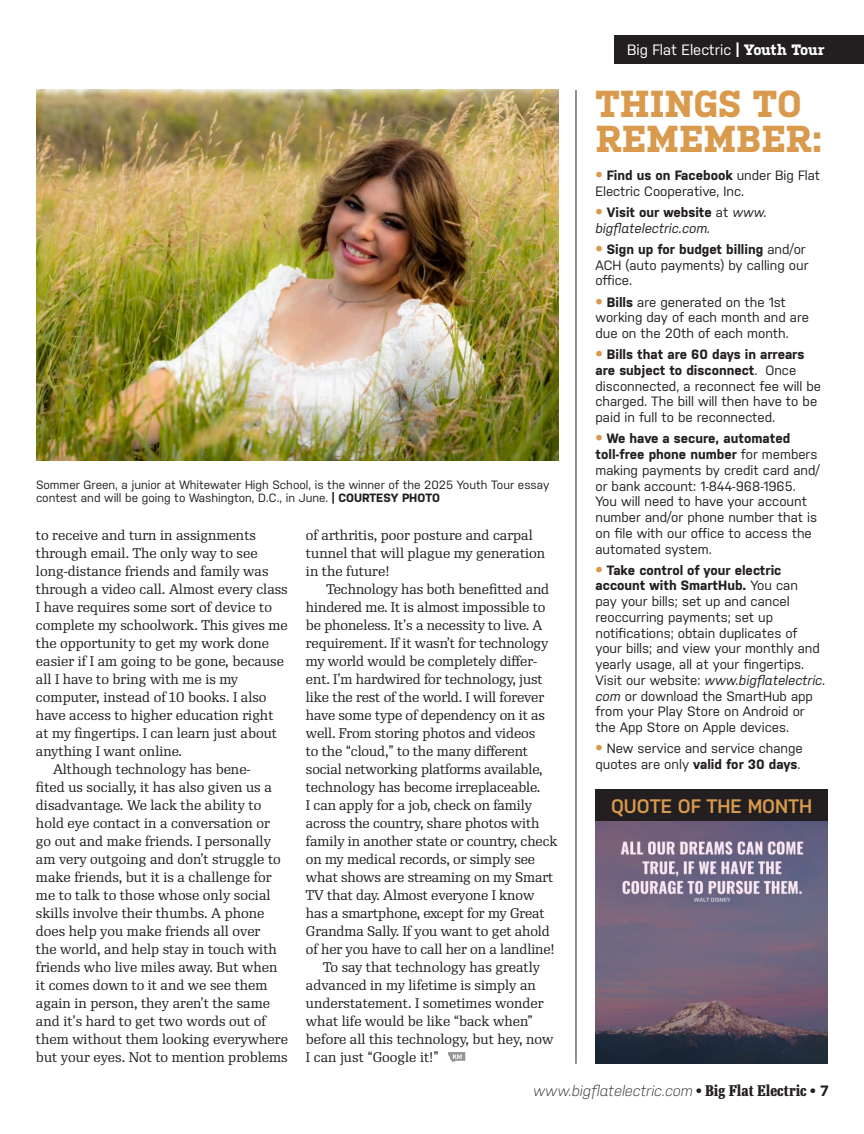
<style>
.page{position:relative;width:864px;height:1134px;background:#fff}
.page>*{position:absolute;margin:0;border:0;box-sizing:border-box;transform-origin:0 0}
.Headline_Co-op_Kulturista{font:700 37.5px/34.5px "Kulturista";color:#d99a4e}
.Headline{font:600 19.5px "Nudista";color:#d99a4e}
.t1{font:italic 300 15px "Nudista";color:#231f20}
.Running_Head{font:15px "Nudista";color:#fff}
.Body_Copy_RePublic_ragR{font:13.5px/18px "Re Public";color:#231f20}
.Photo_Cutline{font:13.5px/15.8px "Nudista";color:#231f20}
.Photo_Cutline-2{font:italic 13.5px/15.8px "Nudista";color:#231f20}
.Photo_Cutline-3{font:12px/13.5px "Nudista";color:#231f20}
.s1{font-family:"Kulturista";font-weight:700}
.s2{font-weight:700}
.s3{font-size:24px;color:#d99a4e}
.s4{font-style:normal;font-size:24px;color:#d99a4e}
.s5{font-weight:700;font-style:normal}
.s6{font-style:normal}
.s7{font-style:italic}
.s8{font-family:"Re Public Cond";font-weight:700;font-style:normal}
</style>
<div class="page">
<div style="left:614px;top:36px;width:250px;height:28px;background:#231f20"></div>
<div style="left:596px;top:789px;width:232px;height:33px;background:#231f20"></div>
<hr style="left:576px;top:90px;width:1px;height:974px;background:#231f20">
<img style="left:596px;top:821px;width:232px;height:243px">
<img style="left:36px;top:89px;width:522px;height:371px">
<svg style="left:448px;top:1052px;width:17px;height:10px"></svg>
<p class="Running_Head" style="left:627px;top:41px;width:199px">Big Flat Electric <span class="s1">| Youth Tour</span></p>
<p class="Photo_Cutline-3" style="left:36px;top:478px;width:515px">Sommer Green, a junior at Whitewater High School, is the winner of the 2025 Youth Tour essay contest and will be going to Washington, D.C., in June. <span class="s2">| COURTESY PHOTO</span></p>
<p class="Body_Copy_RePublic_ragR" style="left:36px;top:527px;width:253px">to receive and turn in assignments through email. The only way to see long-distance friends and family was through a video call. Almost every class I have requires some sort of device to complete my schoolwork. This gives me the opportunity to get my work done easier if I am going to be gone, because all I have to bring with me is my computer, instead of 10 books. I also have access to higher education right at my fingertips. I can learn just about anything I want online.</p>
<p class="Body_Copy_RePublic_ragR" style="left:36px;top:761px;width:253px;text-indent:17px">Although technology has bene-<br>fited us socially, it has also given us a disadvantage. We lack the ability to hold eye contact in a conversation or go out and make friends. I personally am very outgoing and don’t struggle to make friends, but it is a challenge for me to talk to those whose only social skills involve their thumbs. A phone does help you make friends all over<br>the world, and help stay in touch with friends who live miles away. But when it comes down to it and we see them again in person, they aren’t the same and it’s hard to get two words out of them without them looking everywhere but your eyes. Not to mention problems</p>
<p class="Body_Copy_RePublic_ragR" style="left:306px;top:527px;width:241px">of arthritis, poor posture and carpal tunnel that will plague my generation in the future!</p>
<p class="Body_Copy_RePublic_ragR" style="left:306px;top:581px;width:253px;text-indent:20px">Technology has both benefitted and hindered me. It is almost impossible to be phoneless. It’s a necessity to live. A requirement. If it wasn’t for technology my world would be completely differ&shy;ent. I’m hardwired for technology, just like the rest of the world. I will forever have some type of dependency on it as well. From storing photos and videos<br>to the “cloud,” to the many different social networking platforms available, technology has become irreplaceable.<br>I can apply for a job, check on family across the country, share photos with family in another state or country, check on my medical records, or simply see what shows are streaming on my Smart TV that day. Almost everyone I know has a smartphone, except for my Great Grandma Sally. If you want to get ahold of her you have to call her on a landline!</p>
<p class="Body_Copy_RePublic_ragR" style="left:306px;top:959px;width:249px;text-indent:17px">To say that technology has greatly advanced in my lifetime is simply an understatement. I sometimes wonder what life would be like “back when” before all this technology, but hey, now I can just “Google it!”</p>
<p class="Headline_Co-op_Kulturista" style="left:596px;top:86px;width:229px">THINGS TO<br>REMEMBER:</p>
<p class="Photo_Cutline" style="left:596px;top:167px;width:226px"><span class="s3">•</span> <span class="s2">Find us on Facebook</span> under Big Flat<br>Electric Cooperative, Inc.</p>
<p class="Photo_Cutline-2" style="left:596px;top:204px;width:173px"><span class="s4">•</span> <span class="s5">Visit our website</span> <span class="s6">at</span> www. bigflatelectric.com.</p>
<p class="Photo_Cutline" style="left:596px;top:241px;width:214px"><span class="s3">•</span> <span class="s2">Sign up for budget billing</span> and/or<br>ACH (auto payments) by calling our office.</p>
<p class="Photo_Cutline" style="left:596px;top:294px;width:215px"><span class="s3">•</span> <span class="s2">Bills</span> are generated on the 1st working day of each month and are due on the 20th of each month.</p>
<p class="Photo_Cutline" style="left:596px;top:346px;width:227px"><span class="s3">•</span> <span class="s2">Bills that are 60 days in arrears are subject to disconnect</span>. Once disconnected, a reconnect fee will be charged. The bill will then have to be paid in full to be reconnected.</p>
<p class="Photo_Cutline" style="left:596px;top:431px;width:226px"><span class="s3">•</span> <span class="s2">We have a secure, automated toll-free phone number</span> for members making payments by credit card and/ or bank account: 1-844-968-1965.<br>You will need to have your account number and/or phone number that is on file with our office to access the automated system.</p>
<p class="Photo_Cutline" style="left:596px;top:562px;width:231px"><span class="s3">•</span> <span class="s2">Take control of your electric account with SmartHub.</span> You can<br>pay your bills; set up and cancel reoccurring payments; set up notifications; obtain duplicates of your bills; and view your monthly and yearly usage, all at your fingertips.<br>Visit our website: <span class="s7">www.bigflatelectric. com</span> or download the SmartHub app from your Play Store on Android or the App Store on Apple devices.</p>
<p class="Photo_Cutline" style="left:596px;top:741px;width:209px"><span class="s3">•</span> New service and service change quotes are only <span class="s2">valid for 30 days</span>.</p>
<p class="Headline" style="left:611px;top:794px;width:203px">QUOTE OF THE MONTH</p>
<p class="t1" style="left:533px;top:1082px;width:297px">www.bigflatelectric.com <span class="s5">•</span> <span class="s8">Big Flat Electric</span> <span class="s5">• 7</span></p>
</div>
